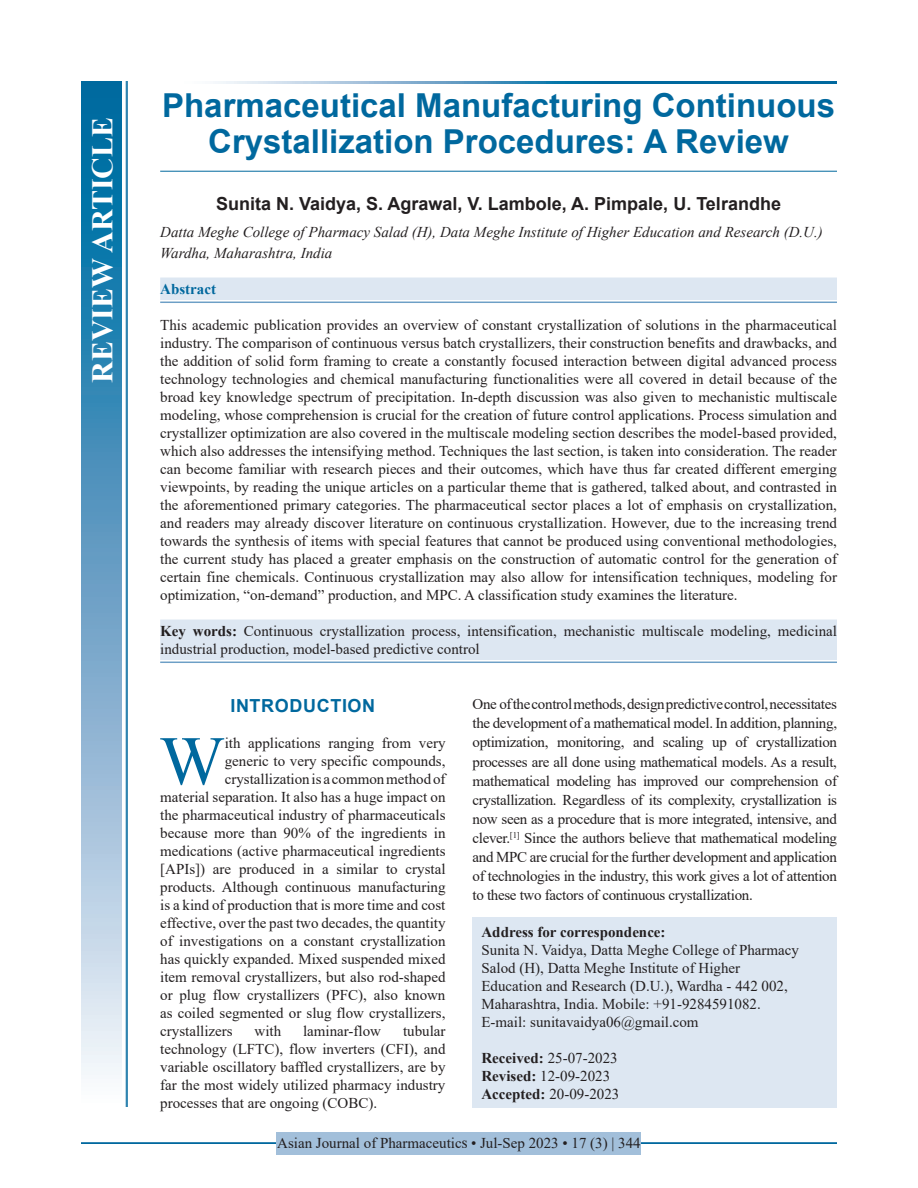
<style>
.page{position:relative;width:918px;height:1188px;background:#fff}
.page>*{position:absolute;margin:0;border:0;box-sizing:border-box;transform-origin:0 0}
.DROP_CAP_TX{font:69.3px "Times New Roman";color:#00689e}
.AT{font:700 33px/36px "Helvetica";color:#00689e;text-align:center}
.AH{font:700 30px "Times New Roman";color:#fff}
.AU{font:700 18px "Helvetica";color:#231f20}
.t1{font:700 18px "Helvetica";letter-spacing:.035em;color:#00689e}
.ABS{font:15px/18px "Times New Roman";color:#231f20;text-align:justify}
.DROP_CAP_TX-2{font:15px/18px "Times New Roman";color:#231f20;text-align:justify}
.TX{font:15px/19px "Times New Roman";letter-spacing:-.02em;color:#231f20;text-align:justify}
.ADD{font:15px/18px "Times New Roman";color:#231f20}
.KWD_2_L{font:15px/18px "Times New Roman";color:#231f20}
.AFF{font:italic 15px/21px "Times New Roman";color:#231f20}
.HIS{font:15px/18px "Times New Roman";color:#231f20}
.RF{font:15px "Times New Roman";color:#231f20}
.ABSH{font:700 15px "Times New Roman";color:#00689e}
.s1{font-weight:700}
</style>
<div class="page">
<hr style="left:81px;top:1142px;width:756px;height:2px;background:#00689e">
<div style="left:277px;top:1132px;width:364px;height:22px;background:#a2bfda"></div>
<hr style="left:160px;top:171px;width:677px;height:1px;background:#00689e">
<div style="left:160px;top:278px;width:677px;height:22px;background:#dde7f2"></div>
<hr style="left:160px;top:302px;width:677px;height:1px;background:#6d9fc6">
<div style="left:160px;top:620px;width:677px;height:40px;background:#dde7f2"></div>
<hr style="left:160px;top:662px;width:677px;height:1px;background:#6d9fc6">
<div style="left:472px;top:918px;width:365px;height:190px;background:#dde7f2"></div>
<svg style="left:215px;top:81px;width:622px;height:3px;background:#4d94bc"></svg>
<div style="left:81px;top:81px;width:41px;height:1026px;background:linear-gradient(to bottom,#005e9a,#f6f0f9)"></div>
<hr style="left:127px;top:81px;width:1px;height:1026px;background:#00689e">
<hr style="left:126px;top:81px;width:1px;height:1026px;background:#00689e">
<p class="AH" style="left:81px;top:383px;width:267px;rotate:-90deg">REVIEW ARTICLE</p>
<p class="AT" style="left:162px;top:88px;width:674px">Pharmaceutical Manufacturing Continuous<br>Crystallization Procedures: A Review</p>
<p class="AU" style="left:216px;top:191px;width:566px">Sunita N. Vaidya, S. Agrawal, V. Lambole, A. Pimpale, U. Telrandhe</p>
<p class="AFF" style="left:160px;top:221px;width:664px">Datta Meghe College of Pharmacy Salad (H), Data Meghe Institute of Higher Education and Research (D.U.)<br>Wardha, Maharashtra, India</p>
<p class="ABSH" style="left:160px;top:278px;width:57px">Abstract</p>
<p class="ABS" style="left:160px;top:316px;width:678px">This academic publication provides an overview of constant crystallization of solutions in the pharmaceutical industry. The comparison of continuous versus batch crystallizers, their construction benefits and drawbacks, and the addition of solid form framing to create a constantly focused interaction between digital advanced process technology technologies and chemical manufacturing functionalities were all covered in detail because of the broad key knowledge spectrum of precipitation. In-depth discussion was also given to mechanistic multiscale modeling, whose comprehension is crucial for the creation of future control applications. Process simulation and crystallizer optimization are also covered in the multiscale modeling section describes the model-based provided, which also addresses the intensifying method. Techniques the last section, is taken into consideration. The reader can become familiar with research pieces and their outcomes, which have thus far created different emerging viewpoints, by reading the unique articles on a particular theme that is gathered, talked about, and contrasted in the aforementioned primary categories. The pharmaceutical sector places a lot of emphasis on crystallization, and readers may already discover literature on continuous crystallization. However, due to the increasing trend towards the synthesis of items with special features that cannot be produced using conventional methodologies, the current study has placed a greater emphasis on the construction of automatic control for the generation of certain fine chemicals. Continuous crystallization may also allow for intensification techniques, modeling for optimization, “on-demand” production, and MPC. A classification study examines the literature.</p>
<p class="KWD_2_L" style="left:160px;top:622px;width:678px"><span class="s1">Key words:</span> Continuous crystallization process, intensification, mechanistic multiscale modeling, medicinal industrial production, model-based predictive control</p>
<h1 class="t1" style="left:230px;top:693px;width:146px">INTRODUCTION</h1>
<p class="DROP_CAP_TX" style="left:159px;top:712px;width:67px">W</p>
<p class="DROP_CAP_TX-2" style="left:225px;top:734px;width:222px">ith applications ranging from very</p>
<p class="DROP_CAP_TX-2" style="left:225px;top:752px;width:222px">generic to very specific compounds,</p>
<p class="DROP_CAP_TX-2" style="left:225px;top:770px;width:222px">crystallization is a common method of</p>
<p class="DROP_CAP_TX-2" style="left:160px;top:788px;width:287px">material separation. It also has a huge impact on</p>
<p class="DROP_CAP_TX-2" style="left:160px;top:806px;width:287px">the pharmaceutical industry of pharmaceuticals</p>
<p class="DROP_CAP_TX-2" style="left:160px;top:824px;width:287px">because more than 90% of the ingredients in</p>
<p class="DROP_CAP_TX-2" style="left:160px;top:842px;width:287px">medications (active pharmaceutical ingredients</p>
<p class="DROP_CAP_TX-2" style="left:160px;top:860px;width:287px">[APIs]) are produced in a similar to crystal</p>
<p class="DROP_CAP_TX-2" style="left:160px;top:878px;width:287px">products. Although continuous manufacturing</p>
<p class="DROP_CAP_TX-2" style="left:160px;top:896px;width:287px">is a kind of production that is more time and cost</p>
<p class="DROP_CAP_TX-2" style="left:160px;top:914px;width:287px">effective, over the past two decades, the quantity</p>
<p class="DROP_CAP_TX-2" style="left:160px;top:932px;width:287px">of investigations on a constant crystallization</p>
<p class="DROP_CAP_TX-2" style="left:160px;top:950px;width:287px">has quickly expanded. Mixed suspended mixed</p>
<p class="DROP_CAP_TX-2" style="left:160px;top:968px;width:287px">item removal crystallizers, but also rod-shaped</p>
<p class="DROP_CAP_TX-2" style="left:160px;top:986px;width:287px">or plug flow crystallizers (PFC), also known</p>
<p class="DROP_CAP_TX-2" style="left:160px;top:1004px;width:287px">as coiled segmented or slug flow crystallizers,</p>
<p class="DROP_CAP_TX-2" style="left:160px;top:1022px;width:74px">crystallizers</p>
<p class="DROP_CAP_TX-2" style="left:255px;top:1022px;width:28px">with</p>
<p class="DROP_CAP_TX-2" style="left:303px;top:1022px;width:80px">laminar-flow</p>
<p class="DROP_CAP_TX-2" style="left:160px;top:1022px;width:287px;text-indent:243px">tubular technology (LFTC), flow inverters (CFI), and variable oscillatory baffled crystallizers, are by far the most widely utilized pharmacy industry processes that are ongoing (COBC).</p>
<p class="TX" style="left:472px;top:694px;width:366px">One of the control methods, design predictive control, necessitates the development of a mathematical model. In addition, planning, optimization, monitoring, and scaling up of crystallization processes are all done using mathematical models. As a result, mathematical modeling has improved our comprehension of crystallization. Regardless of its complexity, crystallization is now seen as a procedure that is more integrated, intensive, and clever.<sup>[1]</sup> Since the authors believe that mathematical modeling and MPC are crucial for the further development and application of technologies in the industry, this work gives a lot of attention to these two factors of continuous crystallization.</p>
<p class="ADD" style="left:482px;top:923px;width:319px"><span class="s1">Address for correspondence:<br></span>Sunita N. Vaidya, Datta Meghe College of Pharmacy Salod (H), Datta Meghe Institute of Higher Education and Research (D.U.), Wardha - 442 002, Maharashtra, India. Mobile: +91-9284591082.<br>E-mail: sunitavaidya06@gmail.com</p>
<p class="HIS" style="left:482px;top:1049px;width:139px"><span class="s1">Received:</span> 25-07-2023<br><span class="s1">Revised:</span> 12-09-2023<br><span class="s1">Accepted:</span> 20-09-2023</p>
<p class="RF" style="left:277px;top:1133px;width:365px">Asian Journal of Pharmaceutics • Jul-Sep 2023 • 17 (3) | 344</p>
</div>
